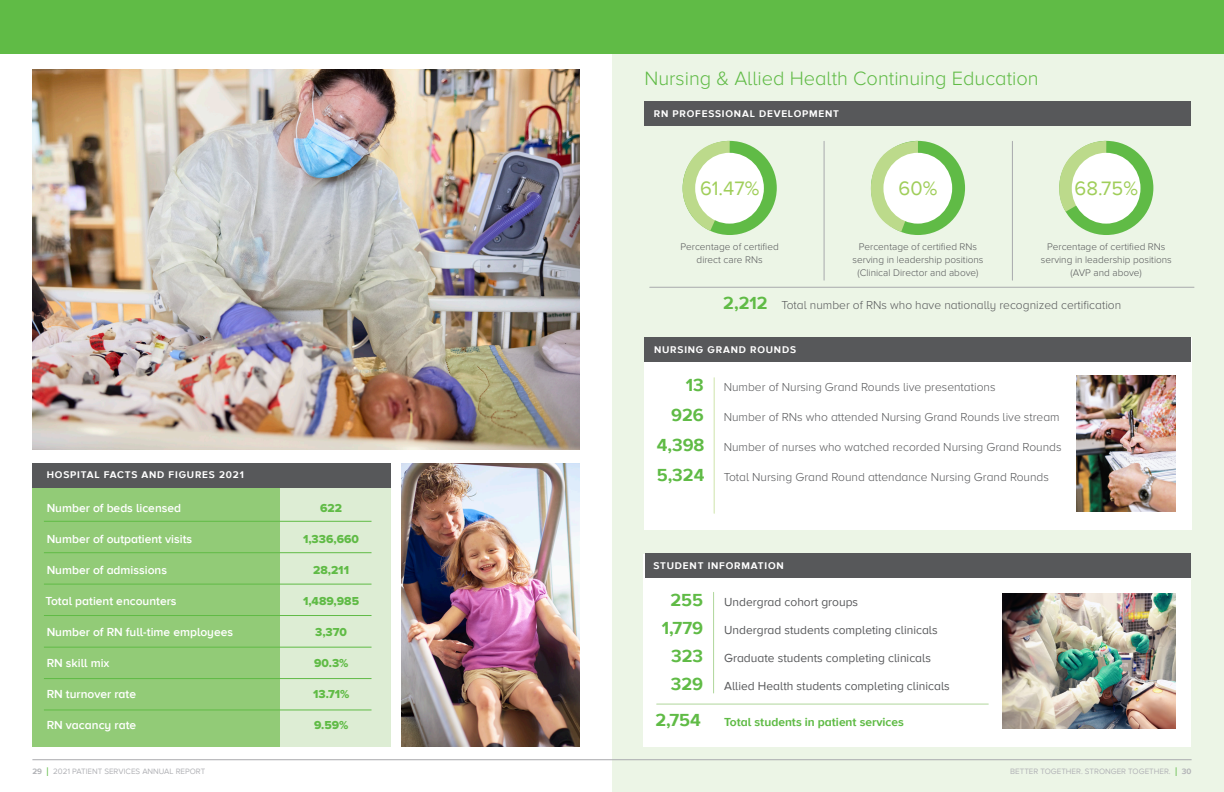
<style>
.page{position:relative;width:1224px;height:792px;background:#fff}
.page>*{position:absolute;margin:0;border:0;box-sizing:border-box;transform-origin:0 0}
.t1{font:300 20px "Proxima Nova A";color:#60bb46}
.t2{font:20px "Proxima Nova A";color:#a0ce5a}
.t3{font:700 18px "Proxima Nova A";color:#60bb46}
.t4{font:300 12px "Proxima Nova A";color:#57585a}
.t5{font:600 12px "Proxima Nova A";color:#fff}
.t6{font:12px "Proxima Nova A";color:#57585a}
.t7{font:12px "Proxima Nova Extrabld";color:#60bb46}
.t8{font:700 12px "Proxima Nova A";color:#60bb46}
.t9{font:300 10px/13px "Proxima Nova";color:#57585a;text-align:center}
.t10{font:700 10px "Proxima Nova A";letter-spacing:.08em;color:#fff}
.t11{font:8px "Proxima Nova A";color:#b2b3b7}
.t12{font:700 8px "Proxima Nova A";color:#b2b3b7}
.s1{font-weight:700;font-size:18px;color:#60bb46}
.s2{font-weight:700}
.s3{font-weight:300;font-size:13px;color:#60bb46}
</style>
<div class="page">
<div style="left:612px;top:0;width:612px;height:792px;background:#ecf5e6"></div>
<div style="left:0;top:0;width:1224px;height:53px;background:#60bb46"></div>
<div style="left:143px;top:463px;width:248px;height:283px;background:#ddedd4"></div>
<div style="left:644px;top:554px;width:547px;height:192px;background:#fff"></div>
<hr style="left:824px;top:141px;width:1px;height:139px;background:#a8a9ad">
<hr style="left:650px;top:287px;width:544px;height:1px;background:#a8a9ad">
<hr style="left:657px;top:704px;width:331px;height:1px;background:#b0d79b">
<div style="left:683px;top:141px;width:94px;height:94px;background:#60bb46;border-radius:50%"></div>
<svg style="left:682px;top:141px;width:48px;height:90px"></svg>
<div style="left:695px;top:153px;width:69px;height:71px;background:#fff;border-radius:50%"></div>
<div style="left:645px;top:102px;width:546px;height:24px;background:#57585a"></div>
<img style="left:401px;top:463px;width:179px;height:283px">
<div style="left:32px;top:463px;width:248px;height:283px;background:#92cb77"></div>
<hr style="left:44px;top:521px;width:328px;height:1px;background:#60bb46">
<hr style="left:44px;top:552px;width:328px;height:1px;background:#60bb46">
<hr style="left:44px;top:584px;width:328px;height:1px;background:#60bb46">
<hr style="left:44px;top:615px;width:328px;height:1px;background:#60bb46">
<hr style="left:44px;top:647px;width:328px;height:1px;background:#60bb46">
<hr style="left:44px;top:678px;width:328px;height:1px;background:#60bb46">
<hr style="left:44px;top:710px;width:328px;height:1px;background:#60bb46">
<div style="left:32px;top:463px;width:359px;height:25px;background:#57585a"></div>
<div style="left:871px;top:141px;width:94px;height:94px;background:#60bb46;border-radius:50%"></div>
<svg style="left:871px;top:141px;width:47px;height:91px"></svg>
<div style="left:883px;top:153px;width:69px;height:71px;background:#fff;border-radius:50%"></div>
<img style="left:1002px;top:594px;width:173px;height:134px">
<div style="left:645px;top:553px;width:546px;height:24px;background:#57585a"></div>
<div style="left:644px;top:338px;width:548px;height:192px;background:#fff"></div>
<img style="left:1076px;top:376px;width:99px;height:136px">
<div style="left:644px;top:337px;width:547px;height:25px;background:#57585a"></div>
<hr style="left:714px;top:378px;width:1px;height:135px;background:#cee4aa">
<hr style="left:713px;top:592px;width:1px;height:101px;background:#b0d79b">
<hr style="left:1012px;top:141px;width:1px;height:139px;background:#a8a9ad">
<hr style="left:32px;top:759px;width:1160px;height:1px;background:#a8a9ad">
<img style="left:33px;top:69px;width:546px;height:381px">
<div style="left:1059px;top:141px;width:94px;height:94px;background:#60bb46;border-radius:50%"></div>
<svg style="left:1059px;top:140px;width:47px;height:72px"></svg>
<div style="left:1072px;top:153px;width:69px;height:71px;background:#fff;border-radius:50%"></div>
<p class="t1" style="left:644px;top:67px;width:396px">Nursing &amp; Allied Health Continuing Education</p>
<p class="t10" style="left:654px;top:108px;width:187px">RN PROFESSIONAL DEVELOPMENT</p>
<p class="t2" style="left:700px;top:177px;width:61px">61.47%</p>
<p class="t9" style="left:681px;top:241px;width:100px">Percentage of certified direct care RNs</p>
<p class="t2" style="left:899px;top:177px;width:40px">60%</p>
<p class="t9" style="left:853px;top:241px;width:132px">Percentage of certified RNs serving in leadership positions</p>
<p class="t9" style="left:857px;top:267px;width:123px">(Clinical Director and above)</p>
<p class="t2" style="left:1075px;top:177px;width:65px">68.75%</p>
<p class="t9" style="left:1041px;top:241px;width:132px">Percentage of certified RNs serving in leadership positions</p>
<p class="t9" style="left:1071px;top:267px;width:73px">(AVP and above)</p>
<p class="t4" style="left:723px;top:299px;width:399px"><span class="s1">2,212</span> Total number of RNs who have nationally recognized certification</p>
<p class="t10" style="left:47px;top:469px;width:198px">HOSPITAL FACTS AND FIGURES 2021</p>
<p class="t5" style="left:47px;top:501px;width:136px">Number of beds licensed</p>
<p class="t7" style="left:320px;top:501px;width:23px">622</p>
<p class="t5" style="left:47px;top:532px;width:147px">Number of outpatient visits</p>
<p class="t7" style="left:303px;top:532px;width:57px">1,336,660</p>
<p class="t5" style="left:47px;top:563px;width:122px">Number of admissions</p>
<p class="t7" style="left:313px;top:563px;width:37px">28,211</p>
<p class="t5" style="left:45px;top:594px;width:133px">Total patient encounters</p>
<p class="t7" style="left:303px;top:594px;width:58px">1,489,985</p>
<p class="t5" style="left:47px;top:625px;width:188px">Number of RN full-time employees</p>
<p class="t7" style="left:315px;top:625px;width:33px">3,370</p>
<p class="t5" style="left:47px;top:656px;width:64px">RN skill mix</p>
<p class="t7" style="left:314px;top:656px;width:36px">90.3%</p>
<p class="t5" style="left:47px;top:687px;width:91px">RN turnover rate</p>
<p class="t7" style="left:313px;top:687px;width:38px">13.71%</p>
<p class="t5" style="left:47px;top:718px;width:91px">RN vacancy rate</p>
<p class="t7" style="left:314px;top:718px;width:36px">9.59%</p>
<p class="t10" style="left:654px;top:344px;width:143px">NURSING GRAND ROUNDS</p>
<p class="t4" style="left:686px;top:380px;width:311px"><span class="s1">13</span> Number of Nursing Grand Rounds live presentations</p>
<p class="t4" style="left:671px;top:410px;width:390px"><span class="s1">926</span> Number of RNs who attended Nursing Grand Rounds live stream</p>
<p class="t4" style="left:657px;top:440px;width:406px"><span class="s1">4,398</span> Number of nurses who watched recorded Nursing Grand Rounds</p>
<p class="t4" style="left:657px;top:470px;width:394px"><span class="s1">5,324</span> Total Nursing Grand Round attendance Nursing Grand Rounds</p>
<p class="t10" style="left:654px;top:560px;width:132px">STUDENT INFORMATION</p>
<p class="t6" style="left:670px;top:595px;width:189px"><span class="s1">255</span> Undergrad cohort groups</p>
<p class="t6" style="left:662px;top:623px;width:277px"><span class="s1">1,779</span> Undergrad students completing clinicals</p>
<p class="t6" style="left:671px;top:651px;width:261px"><span class="s1">323</span> Graduate students completing clinicals</p>
<p class="t6" style="left:671px;top:679px;width:280px"><span class="s1">329</span> Allied Health students completing clinicals</p>
<p class="t3" style="left:655px;top:710px;width:47px">2,754</p>
<p class="t8" style="left:724px;top:715px;width:181px">Total students in patient services</p>
<p class="t11" style="left:32px;top:767px;width:174px"><span class="s2">29</span> <span class="s3">I</span> 2021 PATIENT SERVICES ANNUAL REPORT</p>
<p class="t12" style="left:1175px;top:767px;width:18px"><span class="s3">I</span> 30</p>
<p class="t11" style="left:1010px;top:767px;width:162px">BETTER TOGETHER. STRONGER TOGETHER.</p>
</div>
